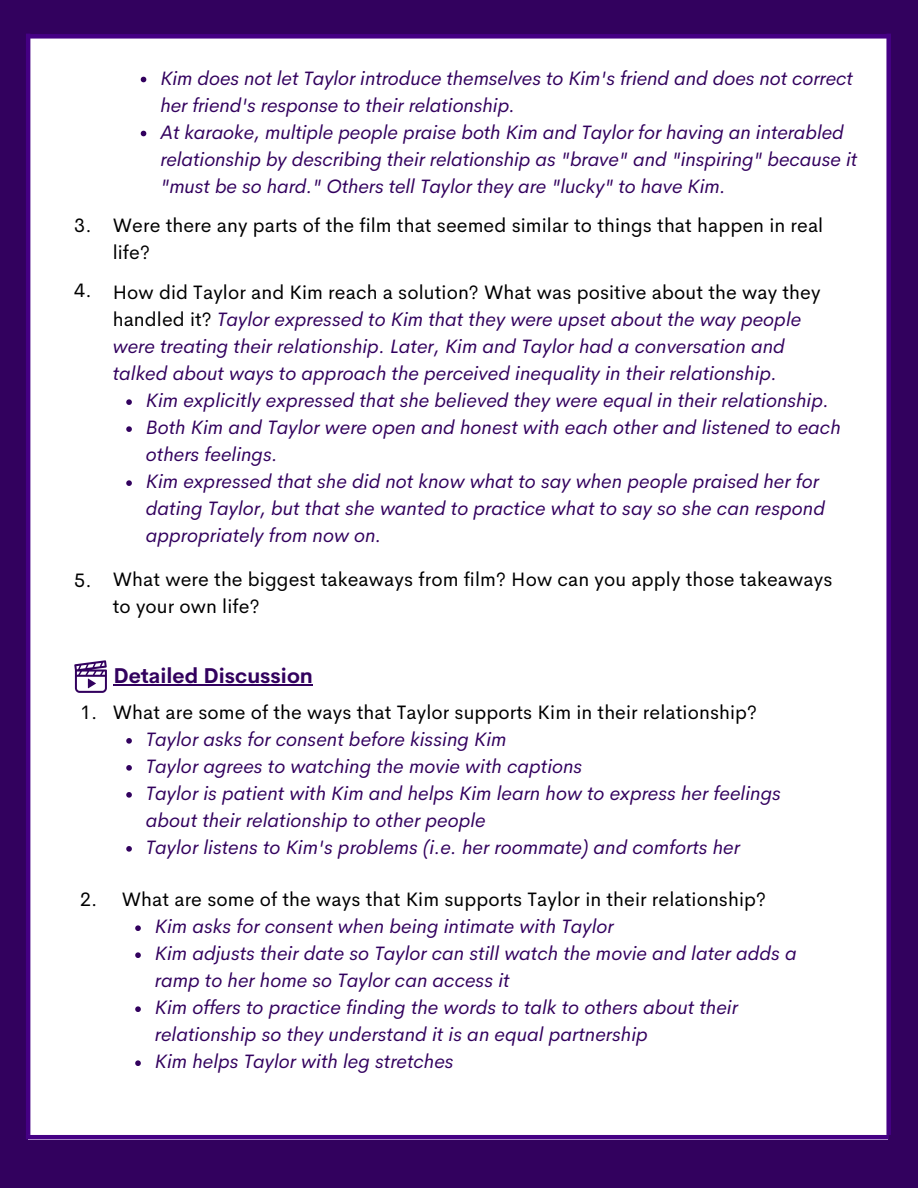
<style>
.page{position:relative;width:918px;height:1188px;background:#32015e}
.page>*{position:absolute;margin:0;border:0;box-sizing:border-box;transform-origin:0 0}
.t1{font:700 21px "Cerebri Sans";color:#32015e}
.t2{font:italic 19.5px/27px "Cerebri Sans";letter-spacing:.005em;color:#32015e}
.t3{font:19.5px/27px "Cerebri Sans";letter-spacing:.005em;color:#000}
.s1{font-style:normal;color:#000}
</style>
<div class="page">
<div style="left:28px;top:39px;width:860px;height:1100px;background:#fff"></div>
<hr style="left:26px;top:34px;width:4px;height:1101px;background:#450084">
<hr style="left:26px;top:1135px;width:863px;height:4px;background:#450084">
<div style="left:886px;top:34px;width:5px;height:1101px;background:#450084"></div>
<div style="left:29px;top:34px;width:860px;height:5px;background:#450084"></div>
<svg style="left:74px;top:660px;width:33px;height:33px"></svg>
<hr style="left:113px;top:684px;width:200px;height:1px;background:#32015e">
<svg style="left:126px;top:738px;width:6px;height:6px"></svg>
<svg style="left:126px;top:765px;width:6px;height:6px"></svg>
<svg style="left:126px;top:792px;width:6px;height:6px"></svg>
<svg style="left:126px;top:846px;width:6px;height:6px"></svg>
<svg style="left:135px;top:925px;width:6px;height:6px"></svg>
<svg style="left:135px;top:952px;width:6px;height:6px"></svg>
<svg style="left:135px;top:1006px;width:6px;height:6px"></svg>
<svg style="left:135px;top:1060px;width:6px;height:6px"></svg>
<svg style="left:126px;top:399px;width:6px;height:6px"></svg>
<svg style="left:126px;top:426px;width:6px;height:6px"></svg>
<svg style="left:126px;top:480px;width:6px;height:6px"></svg>
<svg style="left:141px;top:77px;width:5px;height:5px"></svg>
<svg style="left:141px;top:131px;width:5px;height:5px"></svg>
<p class="t2" style="left:160px;top:64px;width:698px">Kim does not let Taylor introduce themselves to Kim's friend and does not correct her friend's response to their relationship.<br>At karaoke, multiple people praise both Kim and Taylor for having an interabled relationship by describing their relationship as "brave" and "inspiring" because it "must be so hard." Others tell Taylor they are "lucky" to have Kim.</p>
<p class="t3" style="left:113px;top:211px;width:712px;text-indent:-38px">3. Were there any parts of the film that seemed similar to things that happen in real life?</p>
<p class="t3" style="left:74px;top:277px;width:19px">4.</p>
<p class="t2" style="left:113px;top:279px;width:709px"><span class="s1">How did Taylor and Kim reach a solution? What was positive about the way they handled it?</span> Taylor expressed to Kim that they were upset about the way people were treating their relationship. Later, Kim and Taylor had a conversation and talked about ways to approach the perceived inequality in their relationship.</p>
<p class="t2" style="left:146px;top:387px;width:696px">Kim explicitly expressed that she believed they were equal in their relationship.<br>Both Kim and Taylor were open and honest with each other and listened to each others feelings.<br>Kim expressed that she did not know what to say when people praised her for dating Taylor, but that she wanted to practice what to say so she can respond appropriately from now on.</p>
<p class="t3" style="left:113px;top:566px;width:721px;text-indent:-38px">5. What were the biggest takeaways from film? How can you apply those takeaways to your own life?</p>
<p class="t3" style="left:80px;top:699px;width:19px">1.</p>
<p class="t3" style="left:80px;top:886px;width:19px">2.</p>
<p class="t1" style="left:113px;top:662px;width:201px">Detailed Discussion</p>
<p class="t3" style="left:113px;top:699px;width:646px">What are some of the ways that Taylor supports Kim in their relationship?</p>
<p class="t2" style="left:146px;top:726px;width:636px">Taylor asks for consent before kissing Kim<br>Taylor agrees to watching the movie with captions<br>Taylor is patient with Kim and helps Kim learn how to express her feelings about their relationship to other people<br>Taylor listens to Kim's problems (i.e. her roommate) and comforts her</p>
<p class="t3" style="left:122px;top:886px;width:646px">What are some of the ways that Kim supports Taylor in their relationship?</p>
<p class="t2" style="left:155px;top:913px;width:643px">Kim asks for consent when being intimate with Taylor<br>Kim adjusts their date so Taylor can still watch the movie and later adds a ramp to her home so Taylor can access it<br>Kim offers to practice finding the words to talk to others about their relationship so they understand it is an equal partnership<br>Kim helps Taylor with leg stretches</p>
</div>
